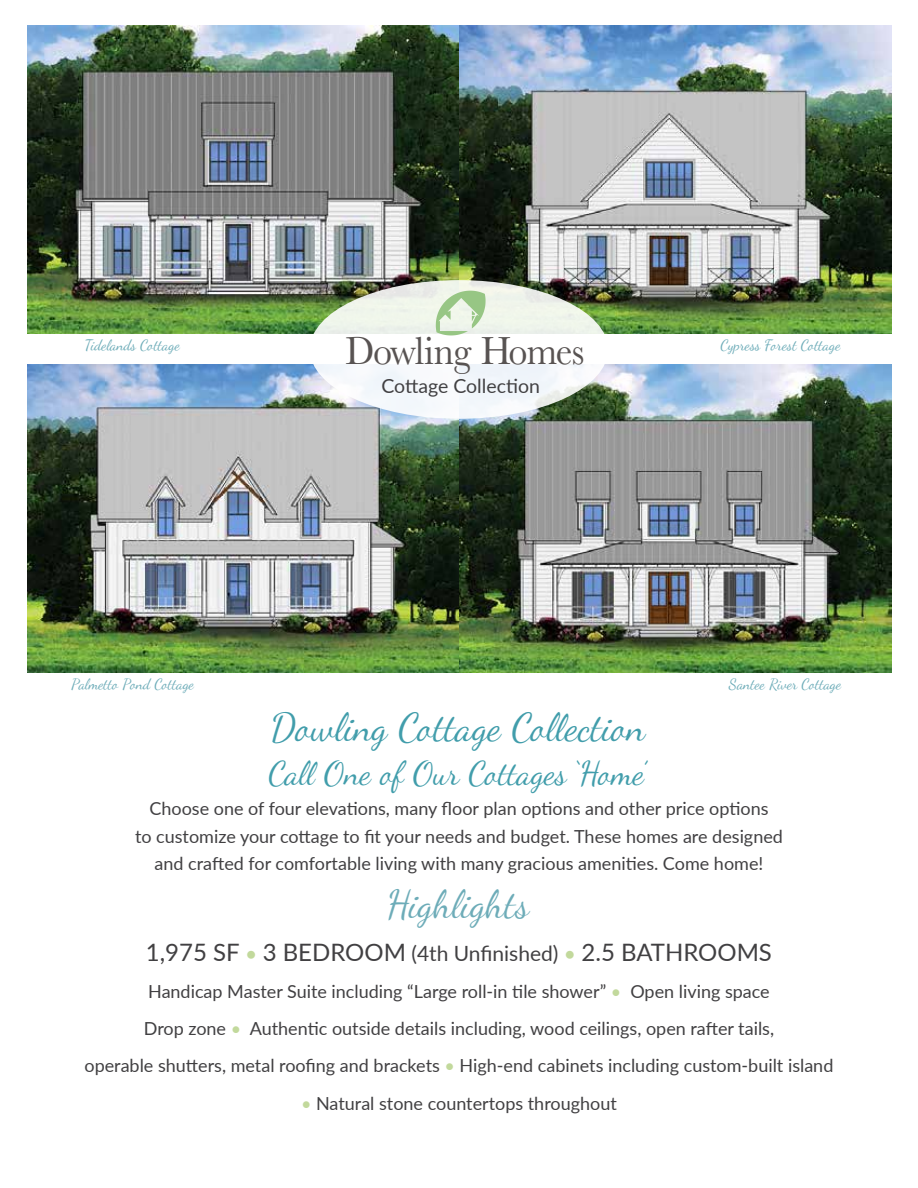
<style>
.page{position:relative;width:918px;height:1188px;background:#fff}
.page>*{position:absolute;margin:0;border:0;box-sizing:border-box;transform-origin:0 0}
.t1{font:40.65px "Baskerville";letter-spacing:-.02em;color:#585352;scale:.94 1}
.t2{font:39px "Dancing Script OT";color:#419dab}
.t3{font:39px "Dancing Script OT";color:#6dacb8}
.t4{font:33px "Dancing Script OT";color:#419dab}
.t5{font:24px "Lato";color:#414042}
.t6{font:19.5px "Lato";color:#414042}
.t7{font:18px/27.6px "Lato";color:#414042;text-align:center}
.t8{font:15px "Dancing Script OT";color:#6dacb8}
.s1{font-size:21px;color:#c2d99c}
.s2{font-size:21px}
.s3{color:#c2d99c}
</style>
<div class="page">
<img style="left:27px;top:25px;width:864px;height:309px">
<img style="left:27px;top:364px;width:864px;height:309px">
<div style="left:310px;top:280px;width:298px;height:139px;background:linear-gradient(to bottom,#eef1e7,#f9fcff);border-radius:50%"></div>
<svg style="left:436px;top:291px;width:50px;height:44px;background:#cae1c0"></svg>
<p class="t8" style="left:86px;top:336px;width:96px">Tidelands Cottage</p>
<p class="t8" style="left:71px;top:675px;width:124px">Palmetto Pond Cottage</p>
<h1 class="t1" style="left:346px;top:325px;width:256px">Dowling Homes</h1>
<p class="t6" style="left:381px;top:372px;width:160px">Cottage Collection</p>
<p class="t8" style="left:721px;top:336px;width:121px">Cypress Forest Cottage</p>
<p class="t8" style="left:729px;top:675px;width:114px">Santee River Cottage</p>
<h2 class="t2" style="left:272px;top:704px;width:376px">Dowling Cottage Collection</h2>
<h3 class="t4" style="left:269px;top:753px;width:381px">Call One of Our Cottages ‘Home’</h3>
<p class="t7" style="left:135px;top:794px;width:649px">Choose one of four elevations, many floor plan options and other price options<br>to customize your cottage to fit your needs and budget. These homes are designed and crafted for comfortable living with many gracious amenities. Come home!</p>
<h2 class="t3" style="left:388px;top:881px;width:143px">Highlights</h2>
<h3 class="t5" style="left:146px;top:935px;width:628px">1,975 SF <span class="s1">•</span> 3 BEDROOM <span class="s2">(4th Unfinished)</span> <span class="s1">•</span> 2.5 BATHROOMS</h3>
<p class="t7" style="left:85px;top:972px;width:750px;line-height:37.2px">Handicap Master Suite including “Large roll-in tile shower” <span class="s3">•</span> Open living space<br>Drop zone <span class="s3">•</span> Authentic outside details including, wood ceilings, open rafter tails,<br>operable shutters, metal roofing and brackets <span class="s3">•</span> High-end cabinets including custom-built island</p>
<p class="t7" style="left:301px;top:1088px;width:317px"><span class="s3">•</span> Natural stone countertops throughout</p>
</div>
